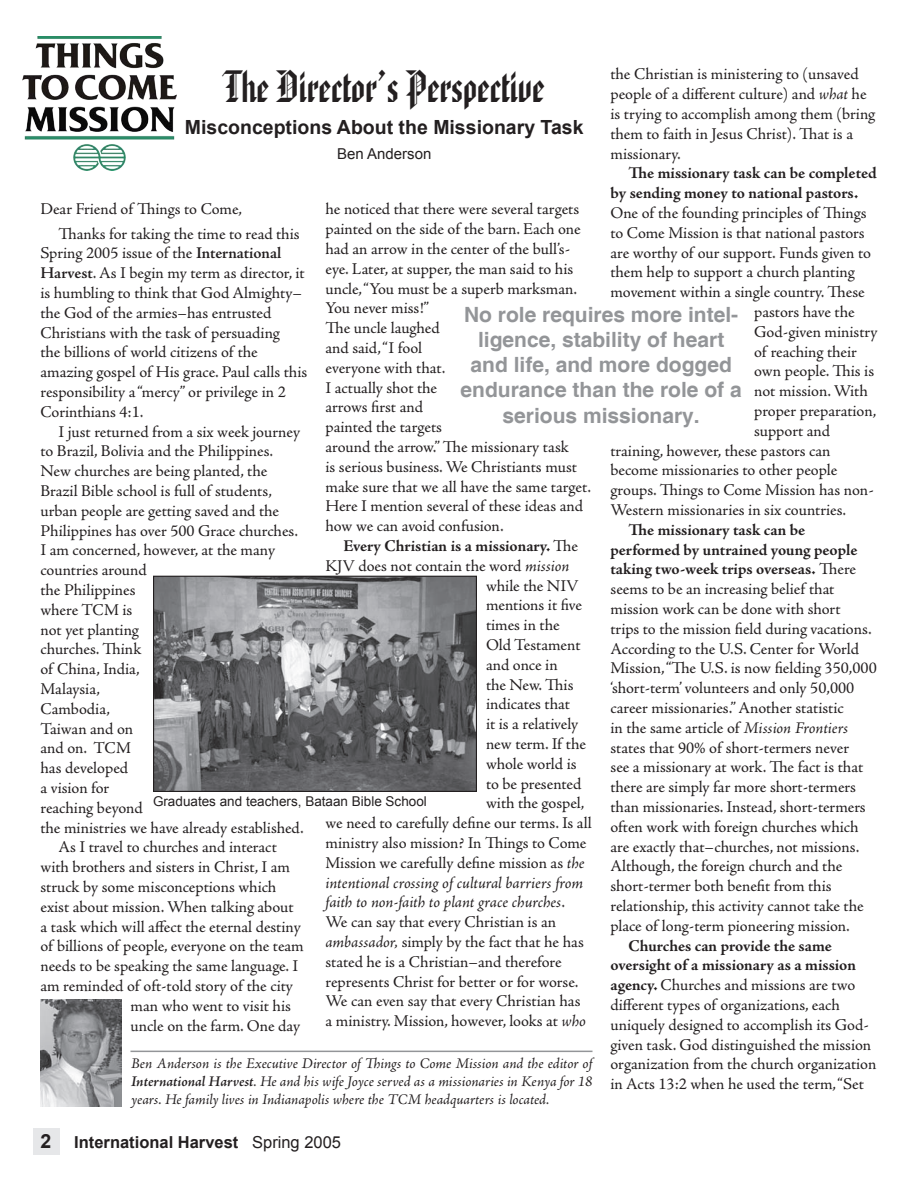
<style>
.page{position:relative;width:918px;height:1188px;background:#fff}
.page>*{position:absolute;margin:0;border:0;box-sizing:border-box;transform-origin:0 0}
.t1{font:45px "American Text BT";color:#231f20}
.t2{font:700 21px/25.2px "Helvetica";color:#939598;text-align:center}
.t3{font:700 19.5px "Arial";color:#231f20}
.t4{font:16.5px/19.8px "Adobe Jenson Pro";letter-spacing:-.005em;color:#231f20}
.t5{font:700 16.5px/19.8px "Adobe Jenson Pro";letter-spacing:-.005em;color:#231f20}
.t6{font:italic 16.5px "Adobe Jenson Pro";letter-spacing:-.005em;color:#231f20}
.t7{font:700 16.5px "Arial";color:#231f20}
.t8{font:italic 15px/18px "Adobe Jenson Pro";letter-spacing:-.005em;color:#231f20;text-align:justify}
.t9{font:15px "Arial";color:#231f20}
.t10{font:13.5px "Arial";color:#231f20}
.s1{font-style:italic}
.s2{font-weight:700}
.s3{font-weight:400}
.s4{font-style:normal}
.s5{font-weight:600}
</style>
<div class="page">
<div style="left:33px;top:1128px;width:27px;height:27px;background:#e6e7e9"></div>
<img style="left:40px;top:999px;width:82px;height:108px">
<img style="left:22px;top:36px;width:154px;height:135px">
<hr style="left:130px;top:1051px;width:462px;height:1px;background:#939598">
<img style="left:155px;top:578px;width:320px;height:212px">
<div style="left:153px;top:576px;width:324px;height:216px;border:1px solid #231f20"></div>
<p class="t4" style="left:611px;top:65px;width:266px">the Christian is ministering to (unsaved people of a different culture) and <span class="s1">what</span> he is trying to accomplish among them (bring them to faith in Jesus Christ). That is a missionary.</p>
<p class="t5" style="left:611px;top:164px;width:268px;text-indent:18px">The missionary task can be completed by sending money to national pastors.</p>
<p class="t4" style="left:611px;top:203px;width:258px">One of the founding principles of Things</p>
<p class="t4" style="left:611px;top:223px;width:256px">to Come Mission is that national pastors</p>
<p class="t4" style="left:611px;top:243px;width:262px">are worthy of our support. Funds given to</p>
<p class="t4" style="left:611px;top:263px;width:246px">them help to support a church planting</p>
<p class="t4" style="left:611px;top:282px;width:256px">movement within a single country. These</p>
<p class="t4" style="left:754px;top:302px;width:102px">pastors have the</p>
<p class="t4" style="left:754px;top:322px;width:125px">God-given ministry</p>
<p class="t4" style="left:754px;top:342px;width:104px">of reaching their</p>
<p class="t4" style="left:754px;top:362px;width:121px">own people. This is</p>
<p class="t4" style="left:754px;top:381px;width:115px">not mission. With</p>
<p class="t4" style="left:754px;top:401px;width:124px">proper preparation,</p>
<p class="t4" style="left:754px;top:421px;width:77px">support and</p>
<p class="t4" style="left:611px;top:441px;width:222px">training, however, these pastors can</p>
<p class="t4" style="left:611px;top:461px;width:228px">become missionaries to other people</p>
<p class="t4" style="left:611px;top:480px;width:265px">groups. Things to Come Mission has non-</p>
<p class="t4" style="left:611px;top:500px;width:237px">Western missionaries in six countries.</p>
<p class="t4" style="left:610px;top:520px;width:268px;text-indent:18px"><span class="s2">The missionary task can be performed by untrained young people taking two-week trips overseas.</span> There seems to be an increasing belief that mission work can be done with short<br>trips to the mission field during vacations.<br>According to the U.S. Center for World Mission, “The U.S. is now fielding 350,000 ‘short-term’ volunteers and only 50,000 career missionaries.” Another statistic<br>in the same article of <span class="s1">Mission Frontiers </span>states that 90% of short-termers never<br>see a missionary at work. The fact is that there are simply far more short-termers than missionaries. Instead, short-termers often work with foreign churches which are exactly that–churches, not missions.<br>Although, the foreign church and the short-termer both benefit from this relationship, this activity cannot take the place of long-term pioneering mission.</p>
<p class="t4" style="left:610px;top:936px;width:268px;text-indent:18px"><span class="s2">Churches can provide the same oversight of a missionary as a mission agency.</span> Churches and missions are two different types of organizations, each uniquely designed to accomplish its God&shy;given task. God distinguished the mission organization from the church organization in Acts 13:2 when he used the term, “Set</p>
<h1 class="t1" style="left:224px;top:60px;width:322px">The Director’s Perspective</h1>
<p class="t3" style="left:185px;top:114px;width:400px">Misconceptions About the Missionary Task</p>
<p class="t9" style="left:337px;top:144px;width:96px">Ben Anderson</p>
<p class="t4" style="left:326px;top:200px;width:267px">he noticed that there were several targets painted on the side of the barn. Each one had an arrow in the center of the bull’s&shy;eye. Later, at supper, the man said to his uncle, “You must be a superb marksman.<br>You never miss!”<br>The uncle laughed<br>and said, “I fool<br>everyone with that.<br>I actually shot the<br>arrows first and<br>painted the targets<br>around the arrow.” The missionary task<br>is serious business. We Christiants must make sure that we all have the same target.<br>Here I mention several of these ideas and how we can avoid confusion.</p>
<p class="t5" style="left:344px;top:536px;width:236px">Every Christian is a missionary. <span class="s3">The</span></p>
<p class="t4" style="left:326px;top:556px;width:246px">KJV does not contain the word <span class="s1">mission</span></p>
<p class="t4" style="left:486px;top:576px;width:94px">while the NIV</p>
<p class="t4" style="left:486px;top:596px;width:98px">mentions it five</p>
<p class="t4" style="left:486px;top:615px;width:75px">times in the</p>
<p class="t4" style="left:486px;top:635px;width:96px">Old Testament</p>
<p class="t4" style="left:486px;top:655px;width:73px">and once in</p>
<p class="t4" style="left:486px;top:675px;width:89px">the New. This</p>
<p class="t4" style="left:486px;top:695px;width:86px">indicates that</p>
<p class="t4" style="left:486px;top:714px;width:94px">it is a relatively</p>
<p class="t4" style="left:486px;top:734px;width:101px">new term. If the</p>
<p class="t4" style="left:486px;top:754px;width:92px">whole world is</p>
<p class="t4" style="left:486px;top:774px;width:97px">to be presented</p>
<p class="t4" style="left:486px;top:794px;width:100px">with the gospel,</p>
<p class="t4" style="left:326px;top:813px;width:268px">we need to carefully define our terms. Is all</p>
<p class="t4" style="left:326px;top:833px;width:263px">ministry also mission? In Things to Come</p>
<p class="t4" style="left:326px;top:853px;width:261px">Mission we carefully define mission as <span class="s1">the</span></p>
<p class="t6" style="left:326px;top:873px;width:259px">intentional crossing of cultural barriers from</p>
<p class="t6" style="left:326px;top:893px;width:241px">faith to non-faith to plant grace churches<span class="s4">.</span></p>
<p class="t4" style="left:326px;top:912px;width:232px">We can say that every Christian is an</p>
<p class="t4" style="left:326px;top:932px;width:260px"><span class="s1">ambassador,</span> simply by the fact that he has</p>
<p class="t4" style="left:326px;top:952px;width:238px">stated he is a Christian–and therefore</p>
<p class="t4" style="left:326px;top:972px;width:254px">represents Christ for better or for worse.</p>
<p class="t4" style="left:326px;top:992px;width:257px">We can even say that every Christian has</p>
<p class="t4" style="left:326px;top:1011px;width:262px">a ministry. Mission, however, looks at <span class="s1">who</span></p>
<p class="t4" style="left:59px;top:197px;width:243px;line-height:24.3px;text-indent:-18px">Dear Friend of Things to Come,<br>Thanks for taking the time to read this</p>
<p class="t4" style="left:40px;top:244px;width:268px">Spring 2005 issue of the <span class="s5">International Harvest</span>. As I begin my term as director, it is humbling to think that God Almighty– the God of the armies–has entrusted Christians with the task of persuading<br>the billions of world citizens of the amazing gospel of His grace. Paul calls this responsibility a “mercy” or privilege in 2<br>Corinthians 4:1.</p>
<p class="t4" style="left:59px;top:422px;width:243px">I just returned from a six week journey</p>
<p class="t4" style="left:40px;top:442px;width:234px">to Brazil, Bolivia and the Philippines.</p>
<p class="t4" style="left:40px;top:462px;width:228px">New churches are being planted, the</p>
<p class="t4" style="left:40px;top:481px;width:233px">Brazil Bible school is full of students,</p>
<p class="t4" style="left:40px;top:501px;width:240px">urban people are getting saved and the</p>
<p class="t4" style="left:40px;top:521px;width:259px">Philippines has over 500 Grace churches.</p>
<p class="t4" style="left:40px;top:541px;width:236px">I am concerned, however, at the many</p>
<p class="t4" style="left:40px;top:561px;width:108px">countries around</p>
<p class="t4" style="left:40px;top:580px;width:96px">the Philippines</p>
<p class="t4" style="left:40px;top:600px;width:93px">where TCM is</p>
<p class="t4" style="left:40px;top:620px;width:100px">not yet planting</p>
<p class="t4" style="left:40px;top:640px;width:102px">churches. Think</p>
<p class="t4" style="left:40px;top:660px;width:101px">of China, India,</p>
<p class="t4" style="left:40px;top:679px;width:61px">Malaysia,</p>
<p class="t4" style="left:40px;top:699px;width:71px">Cambodia,</p>
<p class="t4" style="left:40px;top:719px;width:94px">Taiwan and on</p>
<p class="t4" style="left:40px;top:739px;width:92px">and on. TCM</p>
<p class="t4" style="left:40px;top:759px;width:89px">has developed</p>
<p class="t4" style="left:40px;top:778px;width:70px">a vision for</p>
<p class="t4" style="left:40px;top:798px;width:104px">reaching beyond</p>
<p class="t4" style="left:40px;top:818px;width:265px">the ministries we have already established.</p>
<p class="t4" style="left:59px;top:838px;width:220px">As I travel to churches and interact</p>
<p class="t4" style="left:40px;top:858px;width:251px">with brothers and sisters in Christ, I am</p>
<p class="t4" style="left:40px;top:877px;width:237px">struck by some misconceptions which</p>
<p class="t4" style="left:40px;top:897px;width:255px">exist about mission. When talking about</p>
<p class="t4" style="left:40px;top:917px;width:262px">a task which will affect the eternal destiny</p>
<p class="t4" style="left:40px;top:937px;width:265px">of billions of people, everyone on the team</p>
<p class="t4" style="left:40px;top:957px;width:259px">needs to be speaking the same language. I</p>
<p class="t4" style="left:40px;top:976px;width:254px">am reminded of oft-told story of the city</p>
<p class="t4" style="left:131px;top:996px;width:162px">man who went to visit his</p>
<p class="t4" style="left:131px;top:1016px;width:171px">uncle on the farm. One day</p>
<p class="t2" style="left:461px;top:303px;width:283px">No role requires more intel&shy;ligence, stability of heart and life, and more dogged endurance than the role of a serious missionary.</p>
<p class="t10" style="left:153px;top:793px;width:275px">Graduates and teachers, Bataan Bible School</p>
<p class="t8" style="left:131px;top:1055px;width:463px">Ben Anderson is the Executive Director of Things to Come Mission and the editor of <span class="s5">International Harvest</span>. He and his wife Joyce served as a missionaries in Kenya for 18 years. He family lives in Indianapolis where the TCM headquarters is located.</p>
<p class="t3" style="left:40px;top:1129px;width:12px">2</p>
<p class="t7" style="left:74px;top:1132px;width:268px">International Harvest <span class="s3">Spring 2005</span></p>
</div>
